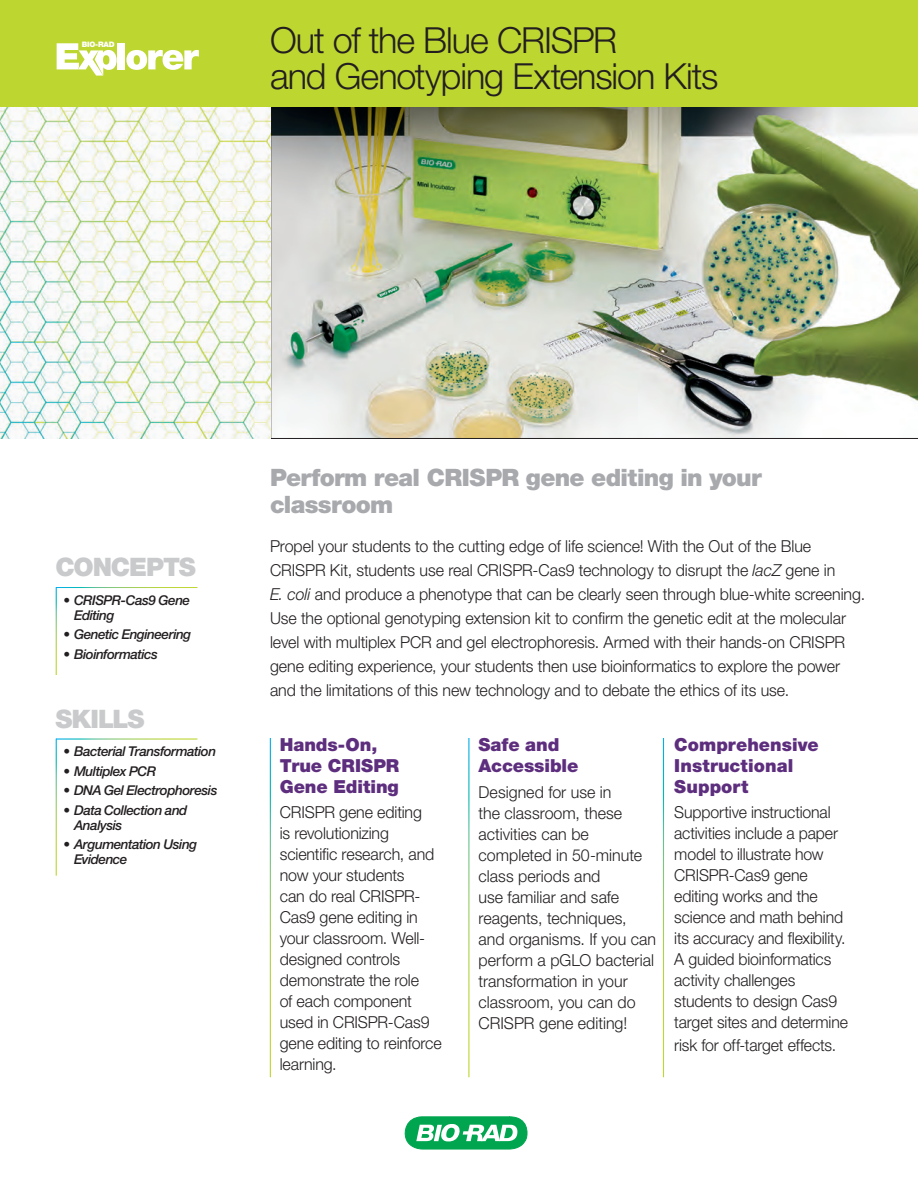
<style>
.page{position:relative;width:918px;height:1188px;background:#fff}
.page>*{position:absolute;margin:0;border:0;box-sizing:border-box;transform-origin:0 0}
.bio-ed_questions{font:300 36px/36px "Helvetica Neue LT Std";letter-spacing:-.03em;color:#231f20}
.bio-ed_questions-2{font:900 25.5px "Helvetica Neue LT Std";letter-spacing:-.04em;color:#c9cacc}
.bio-ed_questions-3{font:900 24px/27px "Helvetica Neue LT Std";letter-spacing:-.03em;color:#a8a9ad}
.bio-ed_questions-4{font:900 18px/21px "Helvetica Neue LT Std";color:#5e2e7e}
.bio-ed_questions-5{font:300 16.5px/21px "Helvetica Neue LT Std";letter-spacing:-.005em;color:#231f20}
.bio-ed_questions-6{font:300 16.5px/21px "Helvetica Neue LT Std";letter-spacing:-.005em;color:#231f20;scale:.96 1}
.bio-ed_questions-7{font:italic 500 13.5px/15px "Helvetica Neue LT Std";letter-spacing:-.035em;color:#231f20}
.t1{font:900 7.5px "Helvetica Neue";letter-spacing:-.025em;color:#fff}
.s1{font-style:italic}
</style>
<div class="page">
<img style="left:271px;top:107px;width:647px;height:332px">
<div style="left:0;top:0;width:918px;height:107px;background:#bed630"></div>
<svg style="left:57px;top:43px;width:60px;height:33px"></svg>
<div style="left:118px;top:43px;width:7px;height:26px;background:#fff"></div>
<svg style="left:126px;top:50px;width:73px;height:20px"></svg>
<svg style="left:405px;top:1116px;width:122px;height:33px"></svg>
<img style="left:0;top:107px;width:271px;height:331px">
<p class="t1" style="left:82px;top:40px;width:35px">BIO-RAD</p>
<p class="bio-ed_questions" style="left:270px;top:22px;width:450px">Out of the Blue CRISPR<br>and Genotyping Extension Kits</p>
<p class="bio-ed_questions-2" style="left:56px;top:552px;width:142px">CONCEPTS</p>
<p class="bio-ed_questions-7" style="left:74px;top:592px;width:118px;text-indent:-11px">• CRISPR-Cas9 Gene<br>Editing</p>
<p class="bio-ed_questions-7" style="left:64px;top:627px;width:129px">• Genetic Engineering</p>
<p class="bio-ed_questions-7" style="left:64px;top:647px;width:96px">• Bioinformatics</p>
<p class="bio-ed_questions-2" style="left:56px;top:703px;width:91px">SKILLS</p>
<p class="bio-ed_questions-7" style="left:64px;top:744px;width:154px">• Bacterial Transformation</p>
<p class="bio-ed_questions-7" style="left:64px;top:763px;width:94px">• Multiplex PCR</p>
<p class="bio-ed_questions-7" style="left:64px;top:783px;width:155px">• DNA Gel Electrophoresis</p>
<p class="bio-ed_questions-7" style="left:74px;top:802px;width:115px;text-indent:-11px">• Data Collection and<br>Analysis</p>
<p class="bio-ed_questions-7" style="left:74px;top:837px;width:125px;text-indent:-11px">• Argumentation Using<br>Evidence</p>
<p class="bio-ed_questions-3" style="left:270px;top:464px;width:493px">Perform real CRISPR gene editing in your classroom</p>
<p class="bio-ed_questions-5" style="left:270px;top:534px;width:597px;line-height:24px">Propel your students to the cutting edge of life science! With the Out of the Blue CRISPR Kit, students use real CRISPR-Cas9 technology to disrupt the <span class="s1">lacZ</span> gene in<br><span class="s1">E. coli</span> and produce a phenotype that can be clearly seen through blue-white screening.<br>Use the optional genotyping extension kit to confirm the genetic edit at the molecular level with multiplex PCR and gel electrophoresis. Armed with their hands-on CRISPR gene editing experience, your students then use bioinformatics to explore the power and the limitations of this new technology and to debate the ethics of its use.</p>
<p class="bio-ed_questions-4" style="left:280px;top:734px;width:121px">Hands-On,<br>True CRISPR<br>Gene Editing</p>
<p class="bio-ed_questions-5" style="left:280px;top:802px;width:164px">CRISPR gene editing<br>is revolutionizing scientific research, and now your students<br>can do real CRISPR-<br>Cas9 gene editing in your classroom. Well&shy;designed controls demonstrate the role<br>of each component used in CRISPR-Cas9 gene editing to reinforce learning.</p>
<p class="bio-ed_questions-4" style="left:479px;top:734px;width:101px">Safe and<br>Accessible</p>
<p class="bio-ed_questions-5" style="left:479px;top:781px;width:179px">Designed for use in<br>the classroom, these activities can be completed in 50-minute class periods and<br>use familiar and safe reagents, techniques, and organisms. If you can perform a pGLO bacterial transformation in your classroom, you can do<br>CRISPR gene editing!</p>
<p class="bio-ed_questions-4" style="left:674px;top:734px;width:146px">Comprehensive<br>Instructional<br>Support</p>
<p class="bio-ed_questions-6" style="left:674px;top:802px;width:182px">Supportive instructional activities include a paper model to illustrate how<br>CRISPR-Cas9 gene editing works and the science and math behind its accuracy and flexibility.<br>A guided bioinformatics activity challenges students to design Cas9 target sites and determine</p>
<p class="bio-ed_questions-6" style="left:674px;top:1034px;width:170px">risk for off-target effects.</p>
</div>
